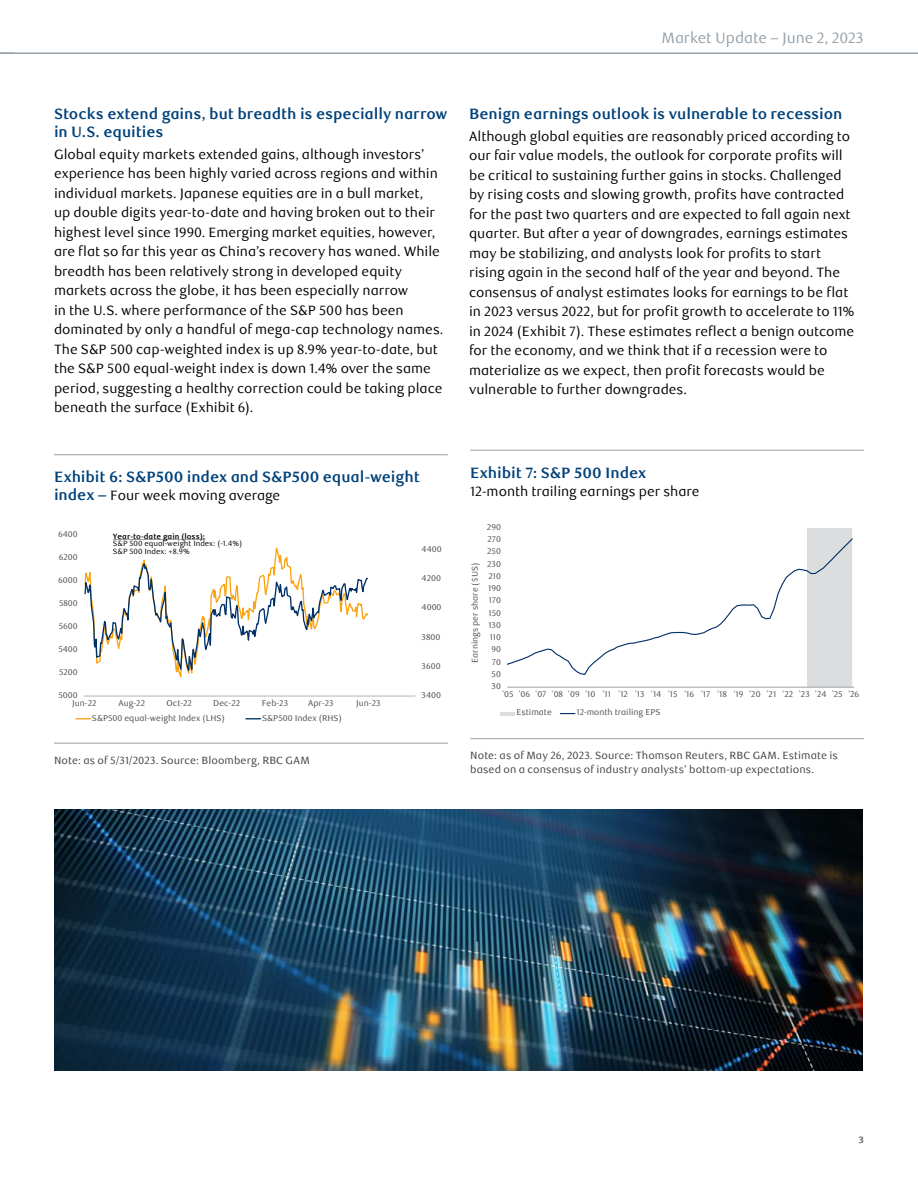
<style>
.page{position:relative;width:918px;height:1188px;background:#fff}
.page>*{position:absolute;margin:0;border:0;box-sizing:border-box;transform-origin:0 0}
.H2_Subhead{font:700 15px/18px "RBC Text";letter-spacing:-.005em;color:#00427a}
.H3_Chart_Table_Title{font:700 15px "RBC Text";letter-spacing:-.005em;color:#00427a}
.t1{font:15px "RBC Text";letter-spacing:-.01em;color:#95a0a9}
.P_Body{font:13.5px/19.5px "RBC Text";letter-spacing:-.005em;color:#000}
.H3_Chart_Table_Title-2{font:13.5px "RBC Text";letter-spacing:-.005em;color:#000}
.P_Chart_Footnotes_KL{font:10.5px/13.5px "RBC Text";letter-spacing:.01em;color:#414042}
.t2{font:9.75px "Meta Bold LF";color:#6d6e71}
.t3{font:8.4px "RBC Text";color:#4d4d4f}
.t4{font:7.65px/7.6px "RBC Text";color:#000}
.s1{font-weight:700;font-size:15px;color:#00427a}
.s2{font-weight:700}
</style>
<div class="page">
<hr style="left:0;top:52px;width:918px;height:2px;background:#95a0a9">
<svg style="left:0;top:52px;width:14px;height:1px"></svg>
<hr style="left:54px;top:454px;width:394px;height:1px;background:#95a0a9">
<hr style="left:54px;top:743px;width:394px;height:1px;background:#95a0a9">
<hr style="left:84px;top:696px;width:331px;height:1px;background:#b1b4b6">
<svg style="left:76px;top:718px;width:14px;height:1px"></svg>
<svg style="left:246px;top:718px;width:15px;height:1px"></svg>
<svg style="left:84px;top:539px;width:285px;height:139px"></svg>
<hr style="left:470px;top:450px;width:394px;height:1px;background:#95a0a9">
<hr style="left:470px;top:738px;width:394px;height:1px;background:#95a0a9">
<svg style="left:807px;top:528px;width:45px;height:159px"></svg>
<hr style="left:507px;top:687px;width:347px;height:1px;background:#9ea0a2">
<svg style="left:507px;top:537px;width:346px;height:139px"></svg>
<hr style="left:500px;top:712px;width:15px;height:3px;background:#dcddde">
<svg style="left:560px;top:713px;width:15px;height:1px"></svg>
<img style="left:54px;top:810px;width:808px;height:260px">
<p class="t1" style="left:662px;top:29px;width:204px">Market Update – June 2, 2023</p>
<h2 class="H2_Subhead" style="left:54px;top:105px;width:395px">Stocks extend gains, but breadth is especially narrow in U.S. equities</h2>
<p class="P_Body" style="left:54px;top:145px;width:391px">Global equity markets extended gains, although investors’ experience has been highly varied across regions and within individual markets. Japanese equities are in a bull market,<br>up double digits year-to-date and having broken out to their highest level since 1990. Emerging market equities, however, are flat so far this year as China’s recovery has waned. While breadth has been relatively strong in developed equity markets across the globe, it has been especially narrow<br>in the U.S. where performance of the S&amp;P 500 has been dominated by only a handful of mega-cap technology names.<br>The S&amp;P 500 cap-weighted index is up 8.9% year-to-date, but the S&amp;P 500 equal-weight index is down 1.4% over the same period, suggesting a healthy correction could be taking place beneath the surface (Exhibit 6).</p>
<h2 class="H2_Subhead" style="left:469px;top:105px;width:375px">Benign earnings outlook is vulnerable to recession</h2>
<p class="P_Body" style="left:469px;top:127px;width:387px">Although global equities are reasonably priced according to our fair value models, the outlook for corporate profits will be critical to sustaining further gains in stocks. Challenged by rising costs and slowing growth, profits have contracted for the past two quarters and are expected to fall again next quarter. But after a year of downgrades, earnings estimates may be stabilizing, and analysts look for profits to start rising again in the second half of the year and beyond. The consensus of analyst estimates looks for earnings to be flat in 2023 versus 2022, but for profit growth to accelerate to 11% in 2024 (Exhibit 7). These estimates reflect a benign outcome for the economy, and we think that if a recession were to materialize as we expect, then profit forecasts would be vulnerable to further downgrades.</p>
<h3 class="H3_Chart_Table_Title" style="left:54px;top:468px;width:367px">Exhibit 6: S&amp;P500 index and S&amp;P500 equal-weight</h3>
<h3 class="H3_Chart_Table_Title-2" style="left:54px;top:488px;width:228px"><span class="s1">index –</span> Four week moving average</h3>
<h3 class="H3_Chart_Table_Title" style="left:470px;top:463px;width:178px">Exhibit 7: S&amp;P 500 Index</h3>
<h3 class="H3_Chart_Table_Title-2" style="left:470px;top:483px;width:231px">12-month trailing earnings per share</h3>
<p class="t3" style="left:58px;top:530px;width:21px">6400</p>
<p class="t3" style="left:59px;top:553px;width:20px">6200</p>
<p class="t3" style="left:58px;top:575px;width:21px">6000</p>
<p class="t3" style="left:59px;top:598px;width:20px">5800</p>
<p class="t3" style="left:59px;top:621px;width:20px">5600</p>
<p class="t3" style="left:58px;top:644px;width:21px">5400</p>
<p class="t3" style="left:59px;top:667px;width:20px">5200</p>
<p class="t4" style="left:113px;top:532px;width:131px"><span class="s2">Year-to-date gain (loss):<br></span>S&amp;P 500 equal-weight Index: (-1.4%)<br>S&amp;P 500 Index: +8.9%</p>
<p class="t3" style="left:487px;top:522px;width:16px">290</p>
<p class="t3" style="left:487px;top:534px;width:15px">270</p>
<p class="t3" style="left:422px;top:544px;width:22px">4400</p>
<p class="t3" style="left:487px;top:546px;width:15px">250</p>
<p class="t3" style="left:422px;top:573px;width:21px">4200</p>
<p class="t3" style="left:422px;top:603px;width:21px">4000</p>
<p class="t3" style="left:422px;top:632px;width:20px">3800</p>
<p class="t3" style="left:422px;top:661px;width:21px">3600</p>
<p class="t3" style="left:487px;top:559px;width:15px">230</p>
<p class="t3" style="left:470px;top:663px;width:101px;rotate:-90deg">Earnings per share ($US)</p>
<p class="t3" style="left:488px;top:571px;width:14px">210</p>
<p class="t3" style="left:488px;top:583px;width:14px">190</p>
<p class="t3" style="left:489px;top:595px;width:14px">170</p>
<p class="t3" style="left:488px;top:608px;width:14px">150</p>
<p class="t3" style="left:488px;top:620px;width:14px">130</p>
<p class="t3" style="left:490px;top:632px;width:13px">110</p>
<p class="t3" style="left:491px;top:644px;width:11px">90</p>
<p class="t3" style="left:492px;top:657px;width:11px">70</p>
<p class="t3" style="left:492px;top:669px;width:11px">50</p>
<p class="t3" style="left:59px;top:690px;width:21px">5000</p>
<p class="t3" style="left:72px;top:698px;width:26px">Jun-22</p>
<p class="t3" style="left:119px;top:698px;width:28px">Aug-22</p>
<p class="t3" style="left:167px;top:698px;width:27px">Oct-22</p>
<p class="t3" style="left:213px;top:698px;width:28px">Dec-22</p>
<p class="t3" style="left:262px;top:698px;width:28px">Feb-23</p>
<p class="t3" style="left:308px;top:698px;width:27px">Apr-23</p>
<p class="t3" style="left:356px;top:698px;width:26px">Jun-23</p>
<p class="t3" style="left:92px;top:713px;width:135px">S&amp;P500 equal-weight Index (LHS)</p>
<p class="t3" style="left:262px;top:713px;width:81px">S&amp;P500 Index (RHS)</p>
<p class="P_Chart_Footnotes_KL" style="left:54px;top:754px;width:257px">Note: as of 5/31/2023. Source: Bloomberg, RBC GAM</p>
<p class="t3" style="left:422px;top:690px;width:21px">3400</p>
<p class="t3" style="left:492px;top:681px;width:11px">30</p>
<p class="t3" style="left:502px;top:689px;width:359px">'05 '06 '07 '08 '09 '10 '11 '12 '13 '14 '15 '16 '17 '18 '19 '20 '21 '22 '23 '24 '25 '26</p>
<p class="t3" style="left:517px;top:708px;width:37px">Estimate</p>
<p class="t3" style="left:576px;top:708px;width:86px">12-month trailing EPS</p>
<p class="P_Chart_Footnotes_KL" style="left:470px;top:749px;width:369px">Note: as of May 26, 2023. Source: Thomson Reuters, RBC GAM. Estimate is based on a consensus of industry analysts’ bottom-up expectations.</p>
<p class="t2" style="left:859px;top:1134px;width:7px">3</p>
</div>
